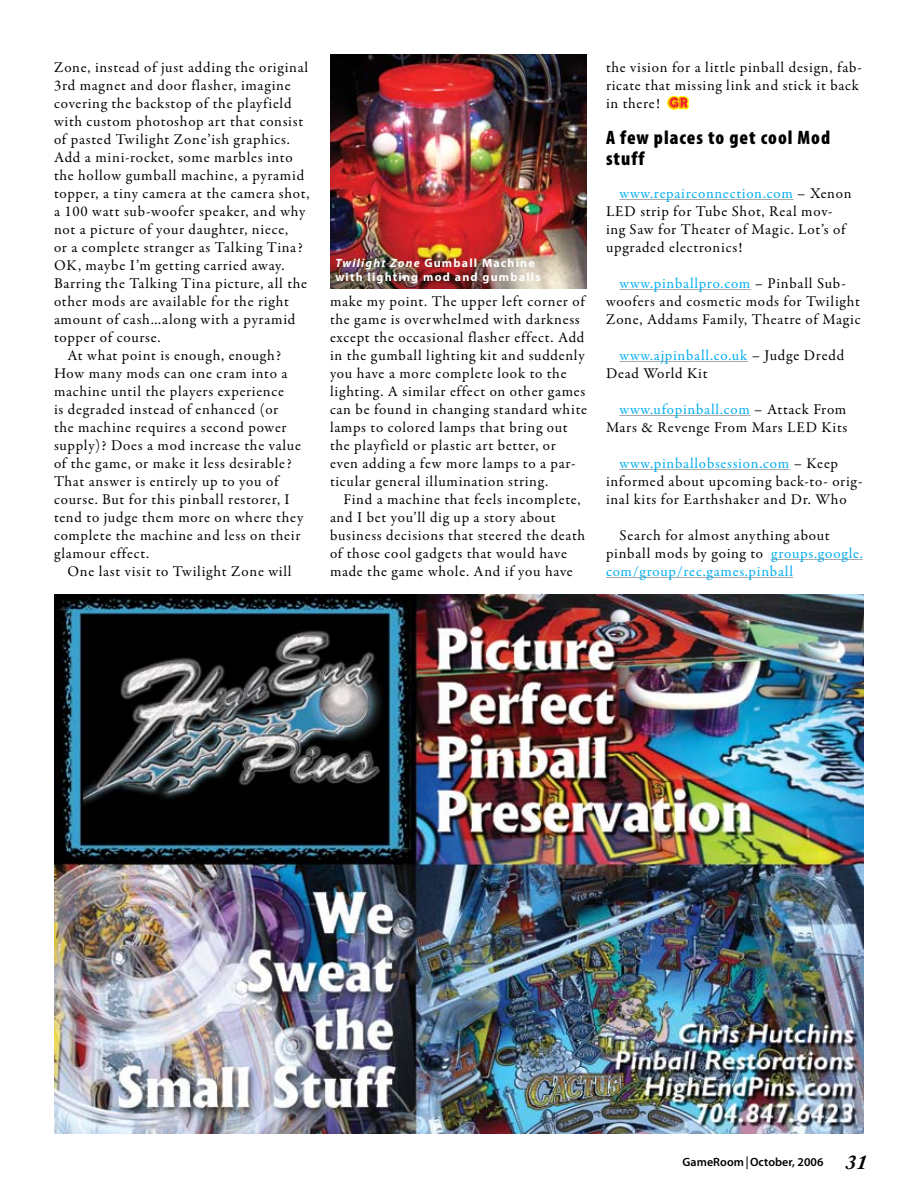
<style>
.page{position:relative;width:918px;height:1188px;background:#fff}
.page>*{position:absolute;margin:0;border:0;box-sizing:border-box;transform-origin:0 0}
.t1{font:900 condensed 19.5px/21px "Myriad Pro";letter-spacing:.05em;color:#000}
.t2{font:15px/18px "Garamond Premr Pro";letter-spacing:.05em;color:#000}
.t3{font:700 12px/14.4px "Myriad Pro";letter-spacing:.1em;color:#fff}
.t4{font:600 12px "Myriad Pro";letter-spacing:.005em;color:#000}
.s1{font-style:italic}
.s2{font-family:"F821 Deco";color:#ed1c24}
.s3{color:#00adef}
.s4{font-family:"Adobe Caslon Pro";font-weight:700;font-style:italic;font-size:21px}
</style>
<div class="page">
<svg style="left:747px;top:1156px;width:1px;height:13px"></svg>
<hr style="left:620px;top:199px;width:174px;height:1px;background:#a7a9ac">
<hr style="left:620px;top:289px;width:131px;height:1px;background:#a7a9ac">
<hr style="left:620px;top:361px;width:128px;height:1px;background:#a7a9ac">
<hr style="left:620px;top:415px;width:131px;height:1px;background:#a7a9ac">
<hr style="left:620px;top:469px;width:170px;height:1px;background:#a7a9ac">
<hr style="left:771px;top:559px;width:92px;height:1px;background:#a7a9ac">
<hr style="left:606px;top:577px;width:187px;height:1px;background:#a7a9ac">
<svg style="left:667px;top:95px;width:22px;height:15px"></svg>
<img style="left:331px;top:54px;width:256px;height:235px">
<img style="left:54px;top:594px;width:810px;height:540px">
<p class="t2" style="left:54px;top:59px;width:256px">Zone, instead of just adding the original</p>
<p class="t2" style="left:54px;top:77px;width:238px">3rd magnet and door flasher, imagine</p>
<p class="t2" style="left:54px;top:95px;width:239px">covering the backstop of the playfield</p>
<p class="t2" style="left:54px;top:113px;width:251px">with custom photoshop art that consist</p>
<p class="t2" style="left:54px;top:131px;width:237px">of pasted Twilight Zone’ish graphics.</p>
<p class="t2" style="left:54px;top:149px;width:240px">Add a mini-rocket, some marbles into</p>
<p class="t2" style="left:54px;top:167px;width:252px">the hollow gumball machine, a pyramid</p>
<p class="t2" style="left:54px;top:185px;width:257px">topper, a tiny camera at the camera shot,</p>
<p class="t2" style="left:54px;top:203px;width:253px">a 100 watt sub-woofer speaker, and why</p>
<p class="t2" style="left:54px;top:221px;width:236px">not a picture of your daughter, niece,</p>
<p class="t2" style="left:54px;top:239px;width:250px">or a complete stranger as Talking Tina?</p>
<p class="t2" style="left:54px;top:257px;width:232px">OK, maybe I’m getting carried away.</p>
<p class="t2" style="left:54px;top:275px;width:255px">Barring the Talking Tina picture, all the</p>
<p class="t2" style="left:54px;top:293px;width:236px">other mods are available for the right</p>
<p class="t2" style="left:54px;top:311px;width:243px">amount of cash…along with a pyramid</p>
<p class="t2" style="left:54px;top:329px;width:108px">topper of course.</p>
<p class="t2" style="left:68px;top:347px;width:215px">At what point is enough, enough?</p>
<p class="t2" style="left:54px;top:365px;width:235px">How many mods can one cram into a</p>
<p class="t2" style="left:54px;top:383px;width:232px">machine until the players experience</p>
<p class="t2" style="left:54px;top:401px;width:226px">is degraded instead of enhanced (or</p>
<p class="t2" style="left:54px;top:419px;width:234px">the machine requires a second power</p>
<p class="t2" style="left:54px;top:437px;width:249px">supply)? Does a mod increase the value</p>
<p class="t2" style="left:54px;top:455px;width:239px">of the game, or make it less desirable?</p>
<p class="t2" style="left:54px;top:473px;width:226px">That answer is entirely up to you of</p>
<p class="t2" style="left:54px;top:491px;width:237px">course. But for this pinball restorer, I</p>
<p class="t2" style="left:54px;top:509px;width:251px">tend to judge them more on where they</p>
<p class="t2" style="left:54px;top:527px;width:248px">complete the machine and less on their</p>
<p class="t2" style="left:54px;top:545px;width:97px">glamour effect.</p>
<p class="t2" style="left:68px;top:563px;width:226px">One last visit to Twilight Zone will</p>
<p class="t3" style="left:335px;top:255px;width:207px"><span class="s1">Twilight Zone</span> Gumball Machine with lighting mod and gumballs</p>
<p class="t2" style="left:330px;top:293px;width:259px">make my point. The upper left corner of the game is overwhelmed with darkness except the occasional flasher effect. Add in the gumball lighting kit and suddenly you have a more complete look to the lighting. A similar effect on other games can be found in changing standard white lamps to colored lamps that bring out the playfield or plastic art better, or even adding a few more lamps to a par&shy;ticular general illumination string.</p>
<p class="t2" style="left:330px;top:491px;width:257px;text-indent:14px">Find a machine that feels incomplete, and I bet you’ll dig up a story about business decisions that steered the death of those cool gadgets that would have made the game whole. And if you have</p>
<p class="t2" style="left:606px;top:59px;width:257px">the vision for a little pinball design, fab&shy;ricate that missing link and stick it back in there! <span class="s2">GR</span></p>
<h1 class="t1" style="left:606px;top:126px;width:226px">A few places to get cool Mod stuff</h1>
<p class="t2" style="left:606px;top:185px;width:247px;text-indent:14px"><span class="s3">www.repairconnection.com</span> – Xenon<br>LED strip for Tube Shot, Real mov&shy;ing Saw for Theater of Magic. Lot’s of upgraded electronics!</p>
<p class="t2" style="left:606px;top:275px;width:256px;text-align:center"><span class="s3">www.pinballpro.com</span> – Pinball Sub&shy;woofers and cosmetic mods for Twilight<br>Zone, Addams Family, Theatre of Magic</p>
<p class="t2" style="left:606px;top:347px;width:240px;text-indent:14px"><span class="s3">www.ajpinball.co.uk</span> – Judge Dredd<br>Dead World Kit</p>
<p class="t2" style="left:606px;top:401px;width:243px;text-align:right"><span class="s3">www.ufopinball.com</span> – Attack From<br>Mars &amp; Revenge From Mars LED Kits</p>
<p class="t2" style="left:606px;top:455px;width:258px;text-indent:14px"><span class="s3">www.pinballobsession.com</span> – Keep informed about upcoming back-to- orig&shy;inal kits for Earthshaker and Dr. Who</p>
<p class="t2" style="left:606px;top:527px;width:258px;text-indent:14px">Search for almost anything about pinball mods by going to <span class="s3">groups.google. com/group/rec.games.pinball</span></p>
<p class="t4" style="left:683px;top:1155px;width:186px">GameRoom October, 2006 <span class="s4">31</span></p>
</div>
